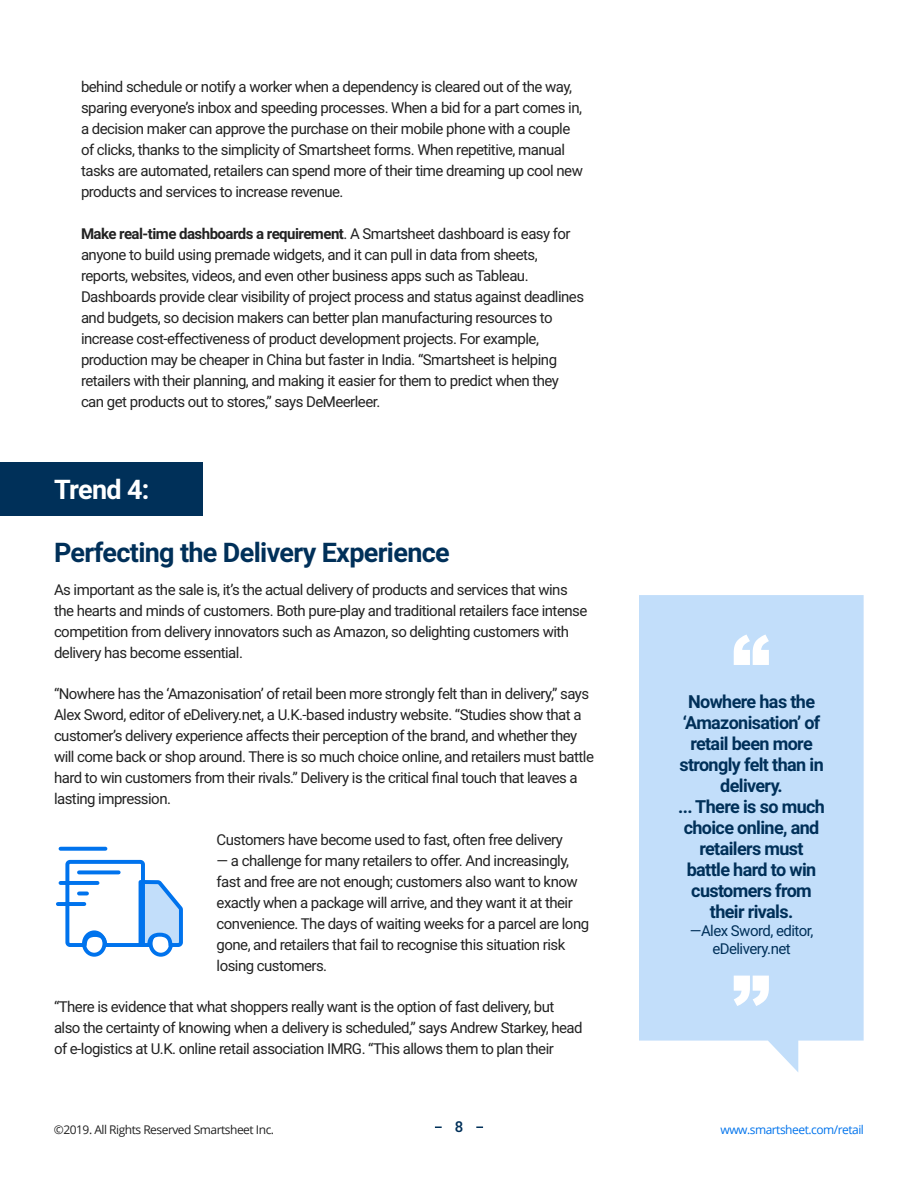
<style>
.page{position:relative;width:918px;height:1188px;background:#fff}
.page>*{position:absolute;margin:0;border:0;box-sizing:border-box;transform-origin:0 0}
.t1{font:700 27px "Roboto";letter-spacing:-.025em;color:#003059}
.t2{font:700 27px "Roboto";letter-spacing:-.03em;color:#fff}
.t3{font:700 18px/21px "Roboto";letter-spacing:-.035em;color:#003059;text-align:center}
.t4{font:15px/21px "Roboto";letter-spacing:-.035em;color:#222}
.t5{font:15px/18px "Roboto";letter-spacing:-.035em;color:#003059;text-align:center}
.t6{font:500 15px "Roboto";color:#003059}
.t7{font:12px "Open Sans";letter-spacing:-.04em;color:#222}
.t8{font:12px "Open Sans";letter-spacing:-.04em;color:#0073ec}
.s1{font-weight:700}
</style>
<div class="page">
<svg style="left:476px;top:1126px;width:7px;height:2px"></svg>
<svg style="left:435px;top:1126px;width:7px;height:2px"></svg>
<div style="left:639px;top:595px;width:225px;height:477px;background:#c2defa"></div>
<svg style="left:734px;top:976px;width:35px;height:30px"></svg>
<div style="left:0;top:462px;width:202px;height:54px;background:#003059"></div>
<svg style="left:56px;top:846px;width:127px;height:111px"></svg>
<svg style="left:734px;top:634px;width:35px;height:31px"></svg>
<p class="t4" style="left:81px;top:76px;width:503px">behind schedule or notify a worker when a dependency is cleared out of the way, sparing everyone’s inbox and speeding processes. When a bid for a part comes in, a decision maker can approve the purchase on their mobile phone with a couple of clicks, thanks to the simplicity of Smartsheet forms. When repetitive, manual tasks are automated, retailers can spend more of their time dreaming up cool new products and services to increase revenue.</p>
<p class="t4" style="left:81px;top:222px;width:505px"><span class="s1">Make real-time dashboards a requirement</span>. A Smartsheet dashboard is easy for anyone to build using premade widgets, and it can pull in data from sheets, reports, websites, videos, and even other business apps such as Tableau.<br>Dashboards provide clear visibility of project process and status against deadlines and budgets, so decision makers can better plan manufacturing resources to increase cost-effectiveness of product development projects. For example, production may be cheaper in China but faster in India. “Smartsheet is helping retailers with their planning, and making it easier for them to predict when they can get products out to stores,” says DeMeerleer.</p>
<h1 class="t2" style="left:54px;top:471px;width:97px">Trend 4:</h1>
<h1 class="t1" style="left:54px;top:533px;width:397px">Perfecting the Delivery Experience</h1>
<p class="t4" style="left:54px;top:578px;width:535px">As important as the sale is, it’s the actual delivery of products and services that wins the hearts and minds of customers. Both pure-play and traditional retailers face intense competition from delivery innovators such as Amazon, so delighting customers with delivery has become essential.</p>
<p class="t4" style="left:54px;top:683px;width:542px">“Nowhere has the ‘Amazonisation’ of retail been more strongly felt than in delivery,” says Alex Sword, editor of eDelivery.net, a U.K.-based industry website. “Studies show that a customer’s delivery experience affects their perception of the brand, and whether they will come back or shop around. There is so much choice online, and retailers must battle hard to win customers from their rivals.” Delivery is the critical final touch that leaves a lasting impression.</p>
<p class="t4" style="left:217px;top:829px;width:348px">Customers have become used to fast, often free delivery</p>
<p class="t4" style="left:217px;top:850px;width:374px">— a challenge for many retailers to offer. And increasingly, fast and free are not enough; customers also want to know exactly when a package will arrive, and they want it at their convenience. The days of waiting weeks for a parcel are long gone, and retailers that fail to recognise this situation risk losing customers.</p>
<p class="t4" style="left:54px;top:996px;width:530px">“There is evidence that what shoppers really want is the option of fast delivery, but also the certainty of knowing when a delivery is scheduled,” says Andrew Starkey, head of e-logistics at U.K. online retail association IMRG. “This allows them to plan their</p>
<p class="t3" style="left:678px;top:690px;width:148px">Nowhere has the ‘Amazonisation’ of retail been more strongly felt than in delivery.<br>... There is so much choice online, and retailers must battle hard to win customers from their rivals.</p>
<p class="t5" style="left:690px;top:921px;width:125px">—Alex Sword, editor, eDelivery.net</p>
<p class="t7" style="left:54px;top:1121px;width:222px">©2019. All Rights Reserved Smartsheet Inc.</p>
<p class="t6" style="left:455px;top:1116px;width:10px">8</p>
<p class="t8" style="left:721px;top:1122px;width:145px">www.smartsheet.com/retail</p>
</div>
